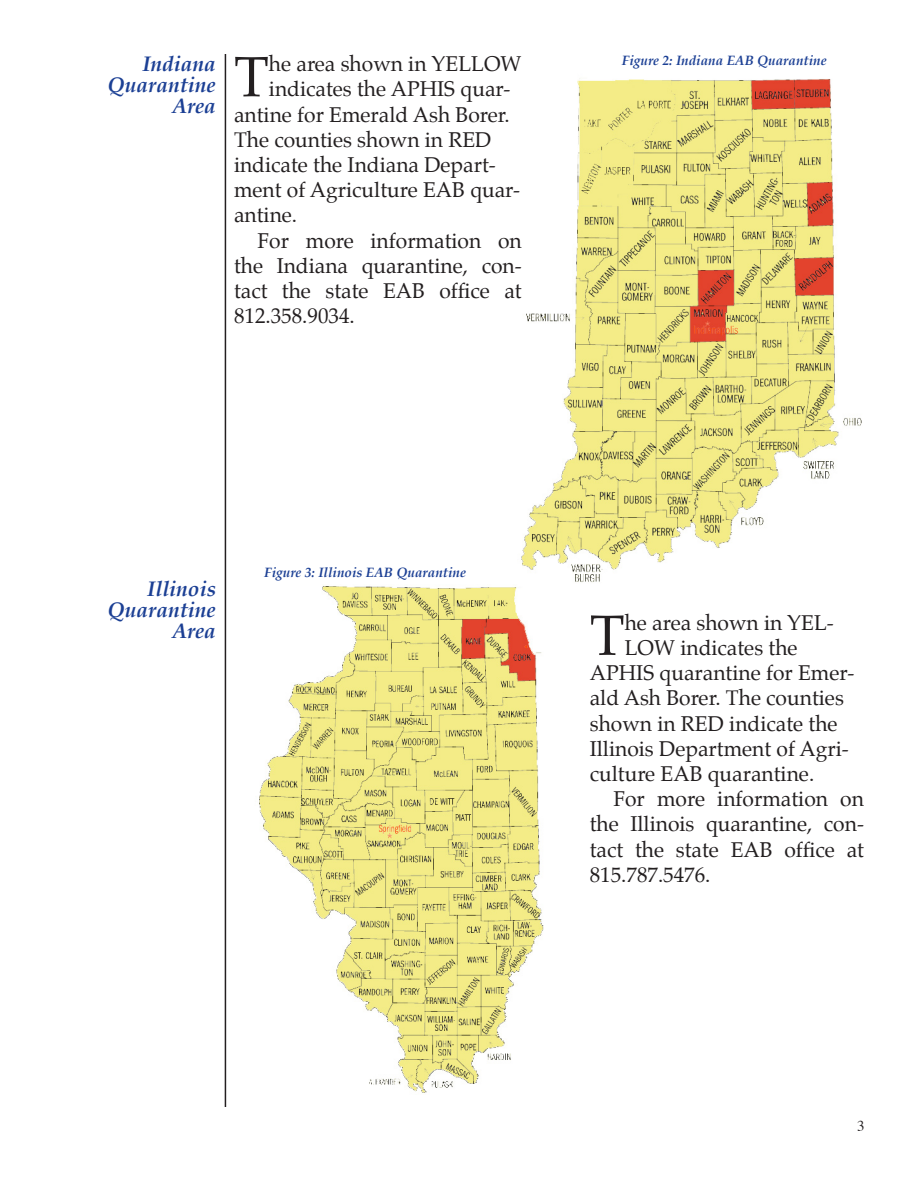
<style>
.page{position:relative;width:918px;height:1188px;background:#fff}
.page>*{position:absolute;margin:0;border:0;box-sizing:border-box;transform-origin:0 0}
.t1{font:57.15px "Palatino";color:#231f20}
.t2{font:21px "Palatino";color:#231f20}
.t3{font:italic 700 21px/21px "Palatino";color:#1b3f94;text-align:right}
.t4{font:15px "Times";color:#231f20}
.t5{font:italic 700 13.5px "Palatino";color:#1b3f94}
</style>
<div class="page">
<hr style="left:225px;top:54px;width:1px;height:1053px;background:#231f20">
<img style="left:521px;top:79px;width:341px;height:503px">
<img style="left:259px;top:581px;width:310px;height:512px">
<p class="t3" style="left:107px;top:56px;width:110px">Indiana<br>Quarantine<br>Area</p>
<h1 class="t1" style="left:234px;top:40px;width:36px">T</h1>
<p class="t2" style="left:269px;top:50px;width:254px">he area shown in YELLOW</p>
<p class="t2" style="left:269px;top:76px;width:243px">indicates the APHIS quar-</p>
<p class="t2" style="left:234px;top:101px;width:277px">antine for Emerald Ash Borer.</p>
<p class="t2" style="left:234px;top:126px;width:259px">The counties shown in RED</p>
<p class="t2" style="left:234px;top:151px;width:263px">indicate the Indiana Depart-</p>
<p class="t2" style="left:234px;top:176px;width:288px">ment of Agriculture EAB quar-</p>
<p class="t2" style="left:234px;top:202px;width:65px">antine.</p>
<p class="t2" style="left:258px;top:227px;width:266px">For more information on</p>
<p class="t2" style="left:234px;top:252px;width:289px">the Indiana quarantine, con-</p>
<p class="t2" style="left:234px;top:277px;width:289px">tact the state EAB office at</p>
<p class="t2" style="left:234px;top:302px;width:122px">812.358.9034.</p>
<p class="t5" style="left:622px;top:52px;width:206px">Figure 2: Indiana EAB Quarantine</p>
<p class="t3" style="left:107px;top:581px;width:110px">Illinois<br>Quarantine<br>Area</p>
<p class="t5" style="left:264px;top:564px;width:203px">Figure 3: Illinois EAB Quarantine</p>
<h1 class="t1" style="left:590px;top:598px;width:36px">T</h1>
<p class="t2" style="left:625px;top:609px;width:211px">he area shown in YEL-</p>
<p class="t2" style="left:625px;top:634px;width:174px">LOW indicates the</p>
<p class="t2" style="left:590px;top:659px;width:266px">APHIS quarantine for Emer-</p>
<p class="t2" style="left:590px;top:685px;width:256px">ald Ash Borer. The counties</p>
<p class="t2" style="left:590px;top:710px;width:249px">shown in RED indicate the</p>
<p class="t2" style="left:590px;top:735px;width:261px">Illinois Department of Agri-</p>
<p class="t2" style="left:590px;top:760px;width:226px">culture EAB quarantine.</p>
<p class="t2" style="left:613px;top:785px;width:252px">For more information on</p>
<p class="t2" style="left:590px;top:811px;width:276px">the Illinois quarantine, con-</p>
<p class="t2" style="left:590px;top:836px;width:276px">tact the state EAB office at</p>
<p class="t2" style="left:590px;top:861px;width:122px">815.787.5476.</p>
<p class="t4" style="left:857px;top:1112px;width:9px">3</p>
</div>
